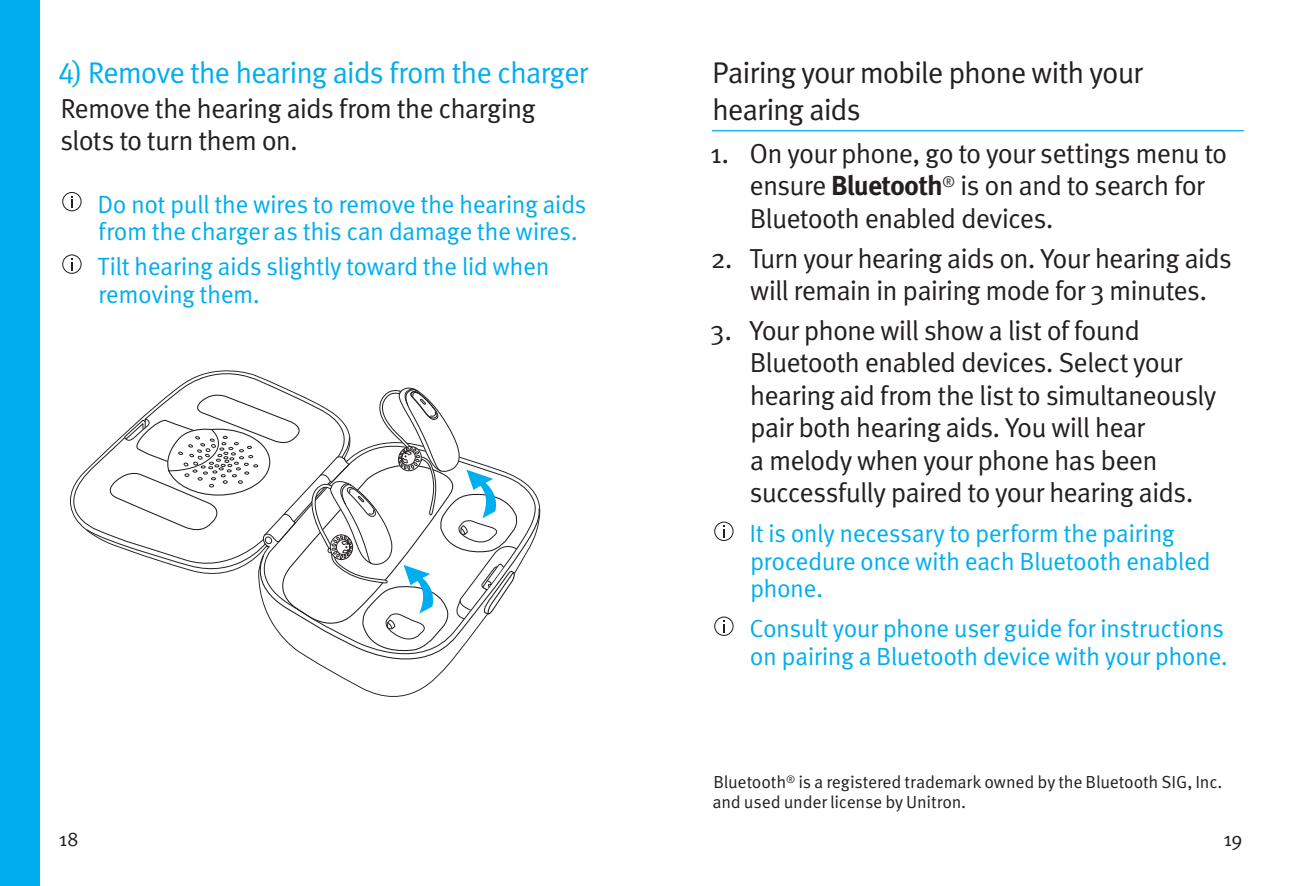
<style>
.page{position:relative;width:1304px;height:886px;background:#fff}
.page>*{position:absolute;margin:0;border:0;box-sizing:border-box;transform-origin:0 0}
.op-inst-subheads{font:30px/37.5px "Meta OT Norm";letter-spacing:-.04em;color:#231f20}
.subhead_cyan{font:30px "Meta OT Norm";letter-spacing:-.04em;color:#00aeef}
.body{font:27.5px/32.5px "Meta OT Norm";letter-spacing:-.035em;color:#231f20}
.notes_-_blue{font:25px/27.5px "Meta OT Norm";letter-spacing:-.025em;color:#00aeef}
.body-2{font:25px/27.5px "Meta OT Norm";letter-spacing:-.025em;color:#00aeef}
.t1{font:20px "Meta OT Norm";color:#231f20}
.body-3{font:17.5px/20px "Meta OT Norm";letter-spacing:-.01em;color:#231f20}
.s1{font-family:"Meta OT";font-weight:700}
</style>
<div class="page">
<div style="left:62px;top:192px;width:20px;height:19px;border:1px solid #231f20;border-radius:50%"></div>
<svg style="left:71px;top:196px;width:2px;height:12px"></svg>
<div style="left:62px;top:254px;width:20px;height:20px;border:1px solid #231f20;border-radius:50%"></div>
<svg style="left:71px;top:258px;width:2px;height:12px"></svg>
<svg style="left:519px;top:478px;width:17px;height:89px"></svg>
<svg style="left:70px;top:370px;width:449px;height:313px"></svg>
<hr style="left:712px;top:130px;width:532px;height:1px;background:#00aeef">
<div style="left:714px;top:522px;width:20px;height:19px;border:1px solid #231f20;border-radius:50%"></div>
<svg style="left:723px;top:525px;width:2px;height:12px"></svg>
<div style="left:714px;top:616px;width:20px;height:20px;border:1px solid #231f20;border-radius:50%"></div>
<svg style="left:723px;top:620px;width:2px;height:12px"></svg>
<div style="left:0;top:0;width:40px;height:886px;background:#00aeef"></div>
<p class="subhead_cyan" style="left:58px;top:54px;width:532px">4) Remove the hearing aids from the charger</p>
<p class="body" style="left:60px;top:92px;width:477px">Remove the hearing aids from the charging slots to turn them on.</p>
<p class="body-2" style="left:98px;top:191px;width:491px">Do not pull the wires to remove the hearing aids from the charger as this can damage the wires.</p>
<p class="body-2" style="left:98px;top:253px;width:454px">Tilt hearing aids slightly toward the lid when removing them.</p>
<p class="op-inst-subheads" style="left:712px;top:54px;width:432px">Pairing your mobile phone with your hearing aids</p>
<p class="body" style="left:750px;top:137px;width:479px;text-indent:-39px">1. On your phone, go to your settings menu to ensure <span class="s1">Bluetooth</span><sup>®</sup> is on and to search for<br>Bluetooth enabled devices.</p>
<p class="body" style="left:711px;top:242px;width:523px;text-align:center">2. Turn your hearing aids on. Your hearing aids will remain in pairing mode for 3 minutes.</p>
<p class="body" style="left:750px;top:314px;width:468px;text-indent:-39px">3. Your phone will show a list of found Bluetooth enabled devices. Select your hearing aid from the list to simultaneously pair both hearing aids. You will hear<br>a melody when your phone has been successfully paired to your hearing aids.</p>
<p class="notes_-_blue" style="left:749px;top:520px;width:463px">It is only necessary to perform the pairing procedure once with each Bluetooth enabled phone.</p>
<p class="notes_-_blue" style="left:749px;top:615px;width:480px">Consult your phone user guide for instructions on pairing a Bluetooth device with your phone.</p>
<p class="body-3" style="left:713px;top:772px;width:511px">Bluetooth<sup>®</sup> is a registered trademark owned by the Bluetooth SIG, Inc. and used under license by Unitron.</p>
<p class="t1" style="left:59px;top:827px;width:21px">18</p>
<p class="t1" style="left:1223px;top:827px;width:21px">19</p>
</div>
